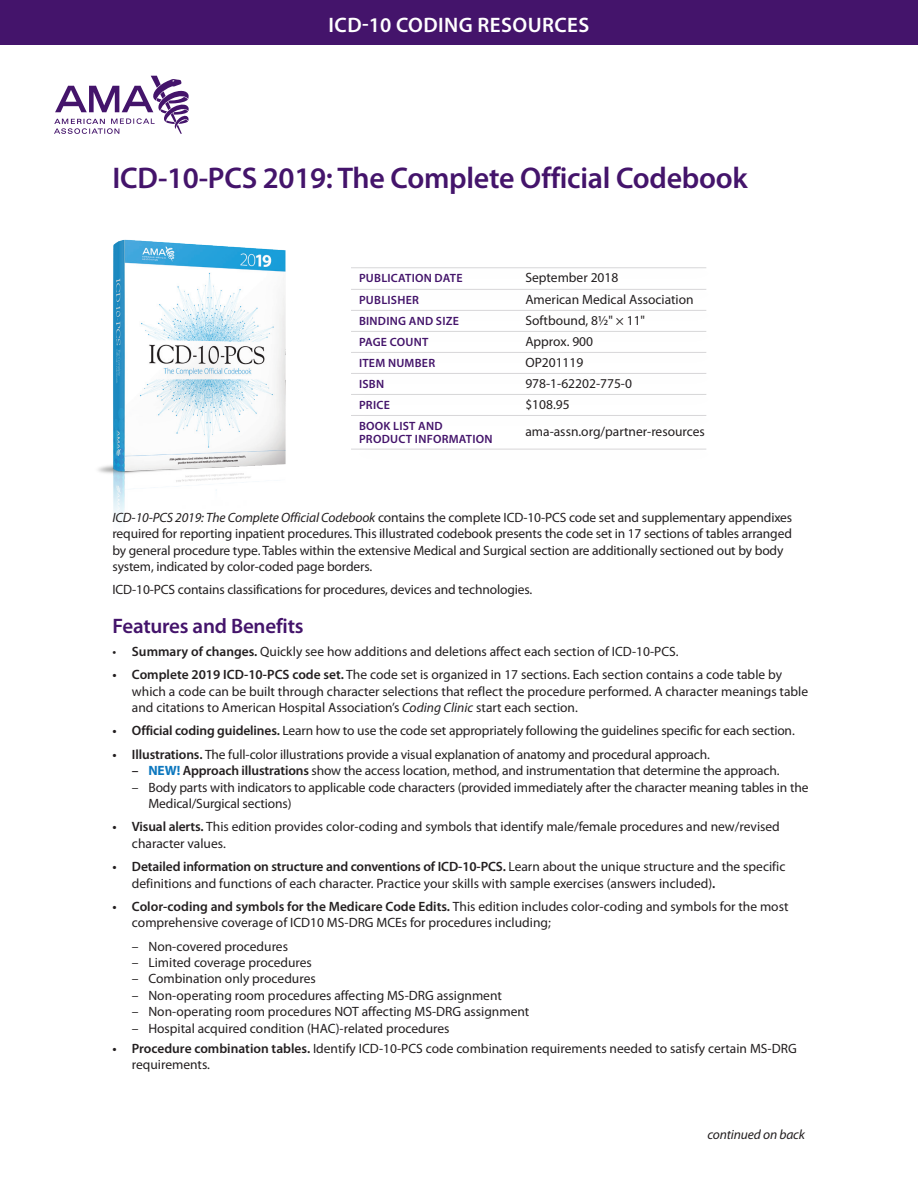
<style>
.page{position:relative;width:918px;height:1188px;background:#fff}
.page>*{position:absolute;margin:0;border:0;box-sizing:border-box;transform-origin:0 0}
.t1{font:600 30px "Myriad Pro";letter-spacing:-.01em;color:#44146b}
.t2{font:600 21px "Myriad Pro";letter-spacing:.02em;color:#fff}
.t3{font:600 21px "Myriad Pro";letter-spacing:-.01em;color:#44146b}
.t4{font:13.5px/16.5px "Myriad Pro";letter-spacing:-.005em;color:#231f20}
.t5{font:italic 13.5px "Myriad Pro";letter-spacing:-.01em;color:#231f20}
.t6{font:600 12px "Myriad Pro";letter-spacing:.02em;color:#44146b}
.s1{font-style:italic}
.s2{font-weight:600}
.s3{font-weight:700;color:#0c77be}
</style>
<div class="page">
<svg style="left:54px;top:76px;width:135px;height:58px"></svg>
<img style="left:98px;top:239px;width:188px;height:280px">
<hr style="left:351px;top:289px;width:355px;height:1px;background:#a1a1a5">
<hr style="left:351px;top:267px;width:355px;height:1px;background:#a1a1a5">
<hr style="left:351px;top:310px;width:355px;height:1px;background:#a1a1a5">
<hr style="left:351px;top:331px;width:355px;height:1px;background:#a1a1a5">
<hr style="left:351px;top:352px;width:355px;height:1px;background:#a1a1a5">
<hr style="left:351px;top:373px;width:355px;height:1px;background:#a1a1a5">
<hr style="left:351px;top:394px;width:355px;height:1px;background:#a1a1a5">
<hr style="left:351px;top:415px;width:355px;height:1px;background:#a1a1a5">
<hr style="left:351px;top:449px;width:355px;height:1px;background:#a1a1a5">
<div style="left:0;top:0;width:918px;height:45px;background:#44146b"></div>
<h2 class="t2" style="left:329px;top:11px;width:262px">ICD-10 CODING RESOURCES</h2>
<h1 class="t1" style="left:112px;top:159px;width:637px">ICD-10-PCS 2019: The Complete Official Codebook</h1>
<p class="t6" style="left:359px;top:271px;width:105px">PUBLICATION DATE</p>
<p class="t4" style="left:525px;top:269px;width:95px">September 2018</p>
<p class="t6" style="left:359px;top:292px;width:61px">PUBLISHER</p>
<p class="t4" style="left:525px;top:291px;width:170px">American Medical Association</p>
<p class="t6" style="left:359px;top:313px;width:102px">BINDING AND SIZE</p>
<p class="t4" style="left:525px;top:312px;width:121px">Softbound, 8½" × 11"</p>
<p class="t6" style="left:359px;top:334px;width:71px">PAGE COUNT</p>
<p class="t4" style="left:525px;top:333px;width:69px">Approx. 900</p>
<p class="t6" style="left:359px;top:355px;width:78px">ITEM NUMBER</p>
<p class="t4" style="left:525px;top:354px;width:60px">OP201119</p>
<p class="t6" style="left:359px;top:376px;width:27px">ISBN</p>
<p class="t4" style="left:525px;top:375px;width:108px">978-1-62202-775-0</p>
<p class="t6" style="left:359px;top:398px;width:32px">PRICE</p>
<p class="t4" style="left:525px;top:396px;width:46px">$108.95</p>
<p class="t6" style="left:359px;top:418px;width:85px">BOOK LIST AND</p>
<p class="t4" style="left:525px;top:423px;width:181px">ama-assn.org/partner-resources</p>
<p class="t6" style="left:359px;top:431px;width:135px">PRODUCT INFORMATION</p>
<p class="t4" style="left:112px;top:509px;width:681px"><span class="s1">ICD-10-PCS 2019: The Complete Official Codebook</span> contains the complete ICD-10-PCS code set and supplementary appendixes required for reporting inpatient procedures. This illustrated codebook presents the code set in 17 sections of tables arranged by general procedure type. Tables within the extensive Medical and Surgical section are additionally sectioned out by body system, indicated by color-coded page borders.</p>
<p class="t4" style="left:112px;top:581px;width:421px">ICD-10-PCS contains classifications for procedures, devices and technologies.</p>
<h2 class="t3" style="left:112px;top:612px;width:193px">Features and Benefits</h2>
<p class="t4" style="left:112px;top:643px;width:568px">• <span class="s2">Summary of changes.</span> Quickly see how additions and deletions affect each section of ICD-10-PCS.</p>
<p class="t4" style="left:132px;top:666px;width:678px;text-indent:-19px"><span class="s2">• Complete 2019 ICD-10-PCS code set.</span> The code set is organized in 17 sections. Each section contains a code table by which a code can be built through character selections that reflect the procedure performed. A character meanings table and citations to American Hospital Association’s <span class="s1">Coding Clinic</span> start each section.</p>
<p class="t4" style="left:112px;top:722px;width:684px"><span class="s2">• Official coding guidelines.</span> Learn how to use the code set appropriately following the guidelines specific for each section.</p>
<p class="t4" style="left:112px;top:746px;width:599px"><span class="s2">• Illustrations.</span> The full-color illustrations provide a visual explanation of anatomy and procedural approach.</p>
<p class="t4" style="left:132px;top:762px;width:649px"><span class="s2">–</span> <span class="s3">NEW!</span> <span class="s2">Approach illustrations</span> show the access location, method, and instrumentation that determine the approach.</p>
<p class="t4" style="left:148px;top:779px;width:661px;text-indent:-16px">– Body parts with indicators to applicable code characters (provided immediately after the character meaning tables in the<br>Medical/Surgical sections)</p>
<p class="t4" style="left:132px;top:818px;width:649px;text-indent:-19px"><span class="s2">• Visual alerts.</span> This edition provides color-coding and symbols that identify male/female procedures and new/revised character values.</p>
<p class="t4" style="left:132px;top:858px;width:655px;text-indent:-19px"><span class="s2">• Detailed information on structure and conventions of ICD-10-PCS.</span> Learn about the unique structure and the specific definitions and functions of each character. Practice your skills with sample exercises (answers included)<span class="s2">.</span></p>
<p class="t4" style="left:132px;top:898px;width:658px;text-indent:-19px"><span class="s2">• Color-coding and symbols for the Medicare Code Edits.</span> This edition includes color-coding and symbols for the most comprehensive coverage of ICD10 MS-DRG MCEs for procedures including;</p>
<p class="t4" style="left:132px;top:938px;width:158px">– Non-covered procedures</p>
<p class="t4" style="left:132px;top:954px;width:182px">– Limited coverage procedures</p>
<p class="t4" style="left:132px;top:971px;width:185px">– Combination only procedures</p>
<p class="t4" style="left:132px;top:987px;width:372px">– Non-operating room procedures affecting MS-DRG assignment</p>
<p class="t4" style="left:132px;top:1004px;width:399px">– Non-operating room procedures NOT affecting MS-DRG assignment</p>
<p class="t4" style="left:132px;top:1020px;width:319px">– Hospital acquired condition (HAC)-related procedures</p>
<p class="t4" style="left:132px;top:1040px;width:666px;text-indent:-19px"><span class="s2">• Procedure combination tables.</span> Identify ICD-10-PCS code combination requirements needed to satisfy certain MS-DRG requirements.</p>
<p class="t5" style="left:707px;top:1126px;width:99px">continued on back</p>
</div>
